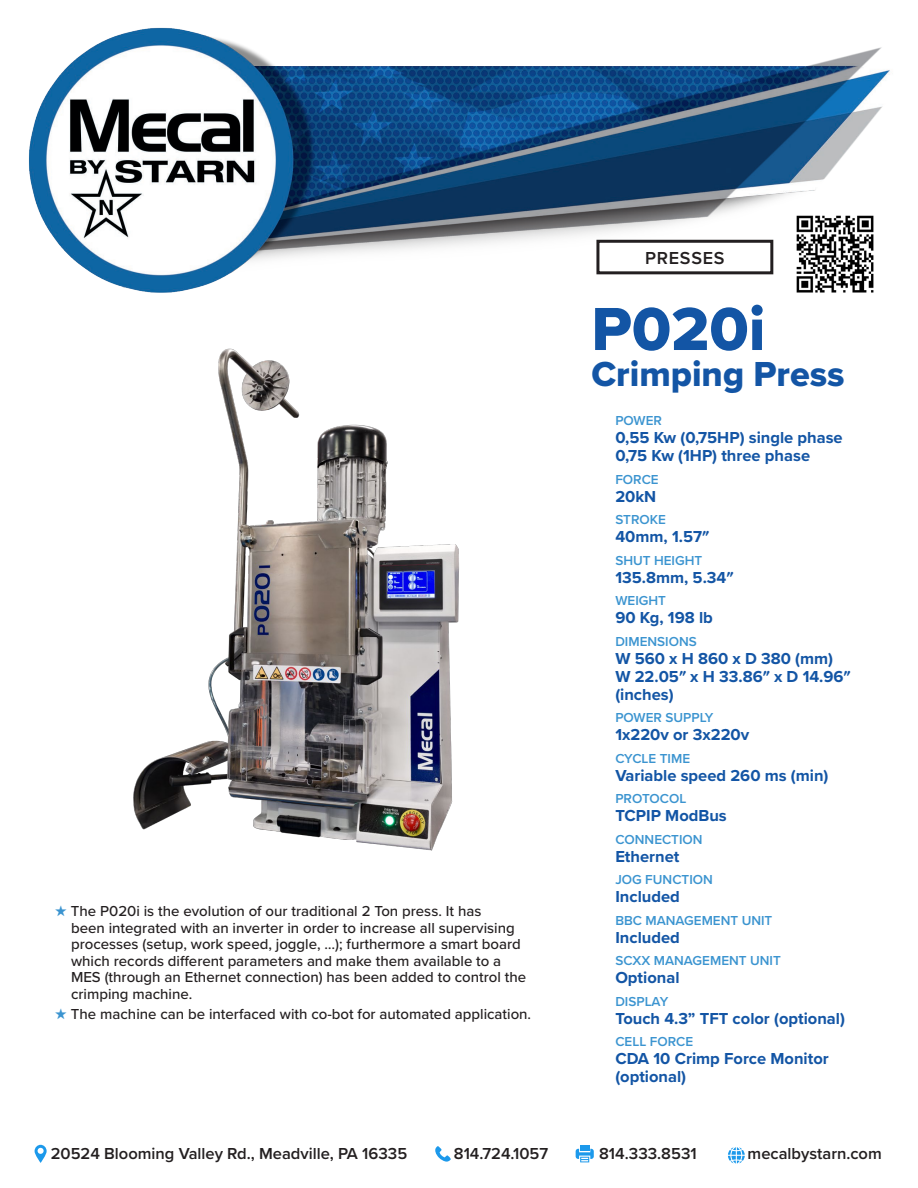
<style>
.page{position:relative;width:918px;height:1188px;background:#fff}
.page>*{position:absolute;margin:0;border:0;box-sizing:border-box;transform-origin:0 0}
.t1{font:63px "Proxima Nova Extrabld";color:#1355a5}
.t2{font:36px "Proxima Nova Extrabld";color:#1355a5}
.t3{font:600 18px "Proxima Nova";letter-spacing:.04em;color:#231f20}
.t4{font:700 16.5px/18px "Proxima Nova";color:#1355a5}
.t5{font:600 16.5px "Proxima Nova";color:#231f20}
.t6{font:500 15px/16.5px "Proxima Nova";color:#231f20}
.t7{font:600 13.5px "Proxima Nova";color:#3b94d0}
.s1{color:#3b94d0}
</style>
<div class="page">
<img style="left:29px;top:27px;width:861px;height:266px">
<img style="left:133px;top:348px;width:326px;height:503px">
<div style="left:596px;top:240px;width:177px;height:34px;border:3px solid #231f20"></div>
<svg style="left:35px;top:1145px;width:12px;height:18px"></svg>
<svg style="left:435px;top:1146px;width:16px;height:16px"></svg>
<div style="left:580px;top:1145px;width:9px;height:6px;background:#1c99eb"></div>
<svg style="left:576px;top:1149px;width:18px;height:13px"></svg>
<svg style="left:728px;top:1147px;width:17px;height:17px"></svg>
<img style="left:793px;top:212px;width:84px;height:81px">
<p class="t6" style="left:71px;top:903px;width:457px;text-indent:-16px"><span class="s1">★</span> The P020i is the evolution of our traditional 2 Ton press. It has<br>been integrated with an inverter in order to increase all supervising processes (setup, work speed, joggle, …); furthermore a smart board which records different parameters and make them available to a MES (through an Ethernet connection) has been added to control the crimping machine.</p>
<p class="t6" style="left:55px;top:1005px;width:478px"><span class="s1">★</span> The machine can be interfaced with co-bot for automated application.</p>
<p class="t3" style="left:645px;top:245px;width:81px">PRESSES</p>
<h1 class="t1" style="left:591px;top:282px;width:176px">P020i</h1>
<h2 class="t2" style="left:591px;top:347px;width:255px">Crimping Press</h2>
<p class="t7" style="left:615px;top:411px;width:48px">POWER</p>
<p class="t4" style="left:615px;top:429px;width:229px">0,55 Kw (0,75HP) single phase<br>0,75 Kw (1HP) three phase</p>
<p class="t7" style="left:615px;top:469px;width:45px">FORCE</p>
<p class="t4" style="left:615px;top:487px;width:42px">20kN</p>
<p class="t7" style="left:615px;top:510px;width:52px">STROKE</p>
<p class="t4" style="left:615px;top:528px;width:95px">40mm, 1.57″</p>
<p class="t7" style="left:615px;top:550px;width:89px">SHUT HEIGHT</p>
<p class="t4" style="left:615px;top:568px;width:120px">135.8mm, 5.34″</p>
<p class="t7" style="left:615px;top:591px;width:52px">WEIGHT</p>
<p class="t4" style="left:615px;top:609px;width:99px">90 Kg, 198 lb</p>
<p class="t7" style="left:615px;top:631px;width:83px">DIMENSIONS</p>
<p class="t4" style="left:615px;top:649px;width:237px">W 560 x H 860 x D 380 (mm)<br>W 22.05″ x H 33.86″ x D 14.96″ (inches)</p>
<p class="t7" style="left:615px;top:708px;width:100px">POWER SUPPLY</p>
<p class="t4" style="left:615px;top:726px;width:135px">1x220v or 3x220v</p>
<p class="t7" style="left:615px;top:748px;width:76px">CYCLE TIME</p>
<p class="t4" style="left:615px;top:766px;width:215px">Variable speed 260 ms (min)</p>
<p class="t7" style="left:615px;top:789px;width:72px">PROTOCOL</p>
<p class="t4" style="left:615px;top:807px;width:113px">TCPIP ModBus</p>
<p class="t7" style="left:615px;top:829px;width:89px">CONNECTION</p>
<p class="t4" style="left:615px;top:847px;width:66px">Ethernet</p>
<p class="t7" style="left:615px;top:870px;width:99px">JOG FUNCTION</p>
<p class="t4" style="left:615px;top:888px;width:66px">Included</p>
<p class="t7" style="left:615px;top:910px;width:159px">BBC MANAGEMENT UNIT</p>
<p class="t4" style="left:615px;top:928px;width:66px">Included</p>
<p class="t7" style="left:615px;top:951px;width:167px">SCXX MANAGEMENT UNIT</p>
<p class="t4" style="left:615px;top:969px;width:66px">Optional</p>
<p class="t7" style="left:615px;top:991px;width:55px">DISPLAY</p>
<p class="t4" style="left:615px;top:1009px;width:231px">Touch 4.3” TFT color (optional)</p>
<p class="t7" style="left:615px;top:1032px;width:79px">CELL FORCE</p>
<p class="t4" style="left:615px;top:1050px;width:215px">CDA 10 Crimp Force Monitor (optional)</p>
<p class="t5" style="left:51px;top:1142px;width:358px">20524 Blooming Valley Rd., Meadville, PA 16335</p>
<p class="t5" style="left:454px;top:1142px;width:96px">814.724.1057</p>
<p class="t5" style="left:599px;top:1142px;width:99px">814.333.8531</p>
<p class="t5" style="left:748px;top:1142px;width:136px">mecalbystarn.com</p>
</div>
